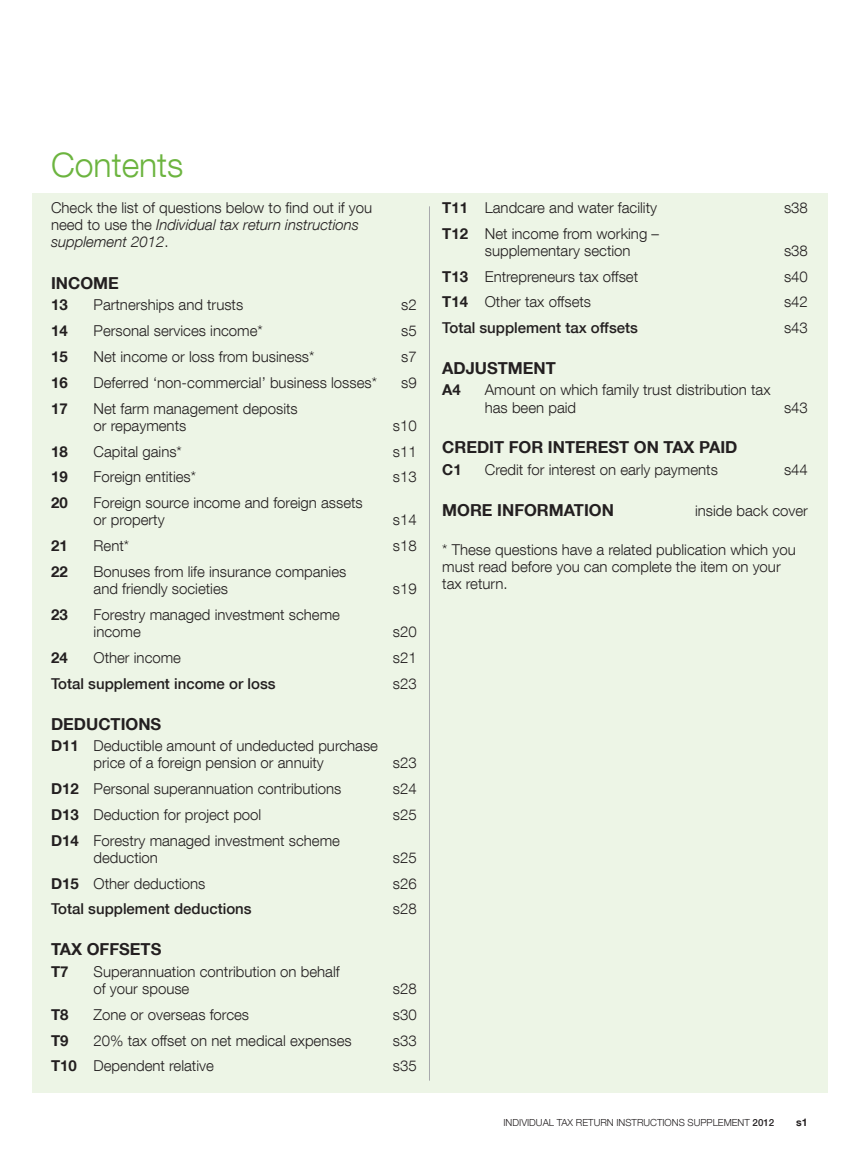
<style>
.page{position:relative;width:859px;height:1170px;background:#fff}
.page>*{position:absolute;margin:0;border:0;box-sizing:border-box;transform-origin:0 0}
.t1{font:300 33.75px "Helvetica Neue LT Com";color:#6cb43f}
.t2{font:700 16.5px "Helvetica Neue LT Com";color:#231f20}
.t3{font:300 15px/17.2px "Helvetica Neue LT Com";color:#231f20}
.t4{font:500 15px "Helvetica Neue LT Com";color:#231f20}
.t5{font:700 15px "Helvetica Neue LT Com";color:#231f20}
.t6{font:700 10.5px "Helvetica Neue LT Com";color:#231f20}
.t7{font:300 9.75px "Helvetica Neue LT Com";color:#231f20}
.s1{font-style:italic}
.s2{font-weight:700}
.s3{font-weight:500}
</style>
<div class="page">
<div style="left:32px;top:193px;width:795px;height:900px;background:#edf5e6"></div>
<hr style="left:429px;top:206px;width:1px;height:874px;background:#a8a9ad">
<h1 class="t1" style="left:51px;top:144px;width:134px">Contents</h1>
<p class="t3" style="left:51px;top:198px;width:323px">Check the list of questions below to find out if you need to use the <span class="s1">Individual tax return instructions supplement 2012</span>.</p>
<p class="t2" style="left:51px;top:272px;width:69px">INCOME</p>
<p class="t5" style="left:51px;top:295px;width:18px">13</p>
<p class="t3" style="left:94px;top:296px;width:151px">Partnerships and trusts</p>
<p class="t3" style="left:401px;top:296px;width:17px">s2</p>
<p class="t5" style="left:51px;top:321px;width:18px">14</p>
<p class="t3" style="left:94px;top:322px;width:171px">Personal services income*</p>
<p class="t3" style="left:401px;top:322px;width:17px">s5</p>
<p class="t5" style="left:51px;top:347px;width:18px">15</p>
<p class="t3" style="left:94px;top:348px;width:222px">Net income or loss from business*</p>
<p class="t3" style="left:401px;top:348px;width:17px">s7</p>
<p class="t5" style="left:51px;top:373px;width:18px">16</p>
<p class="t3" style="left:94px;top:373px;width:285px">Deferred ‘non‑commercial’ business losses*</p>
<p class="t3" style="left:401px;top:373px;width:17px">s9</p>
<p class="t5" style="left:51px;top:398px;width:18px">17</p>
<p class="t3" style="left:94px;top:399px;width:206px">Net farm management deposits or repayments</p>
<p class="t3" style="left:393px;top:416px;width:25px">s10</p>
<p class="t5" style="left:51px;top:441px;width:18px">18</p>
<p class="t3" style="left:94px;top:442px;width:90px">Capital gains*</p>
<p class="t3" style="left:393px;top:442px;width:25px">s11</p>
<p class="t5" style="left:51px;top:467px;width:18px">19</p>
<p class="t3" style="left:94px;top:468px;width:104px">Foreign entities*</p>
<p class="t3" style="left:393px;top:468px;width:25px">s13</p>
<p class="t5" style="left:51px;top:493px;width:18px">20</p>
<p class="t3" style="left:94px;top:494px;width:271px">Foreign source income and foreign assets or property</p>
<p class="t3" style="left:393px;top:511px;width:25px">s14</p>
<p class="t5" style="left:51px;top:536px;width:18px">21</p>
<p class="t3" style="left:94px;top:537px;width:37px">Rent*</p>
<p class="t3" style="left:393px;top:537px;width:25px">s18</p>
<p class="t5" style="left:51px;top:562px;width:18px">22</p>
<p class="t3" style="left:94px;top:562px;width:254px">Bonuses from life insurance companies and friendly societies</p>
<p class="t3" style="left:393px;top:580px;width:25px">s19</p>
<p class="t5" style="left:51px;top:605px;width:18px">23</p>
<p class="t3" style="left:94px;top:605px;width:248px">Forestry managed investment scheme income</p>
<p class="t3" style="left:393px;top:623px;width:25px">s20</p>
<p class="t5" style="left:51px;top:648px;width:18px">24</p>
<p class="t3" style="left:94px;top:648px;width:89px">Other income</p>
<p class="t3" style="left:393px;top:648px;width:25px">s21</p>
<p class="t4" style="left:51px;top:674px;width:226px">Total supplement income or loss</p>
<p class="t3" style="left:393px;top:674px;width:25px">s23</p>
<p class="t2" style="left:51px;top:713px;width:112px">DEDUCTIONS</p>
<p class="t3" style="left:94px;top:736px;width:286px;text-indent:-43px"><span class="s2">D11</span> Deductible amount of undeducted purchase price of a foreign pension or annuity</p>
<p class="t3" style="left:393px;top:754px;width:25px">s23</p>
<p class="t3" style="left:51px;top:779px;width:292px"><span class="s2">D12</span> Personal superannuation contributions</p>
<p class="t3" style="left:393px;top:779px;width:25px">s24</p>
<p class="t3" style="left:51px;top:805px;width:212px"><span class="s2">D13</span> Deduction for project pool</p>
<p class="t3" style="left:393px;top:805px;width:25px">s25</p>
<p class="t3" style="left:94px;top:831px;width:248px;text-indent:-43px"><span class="s2">D14</span> Forestry managed investment scheme deduction</p>
<p class="t3" style="left:393px;top:848px;width:25px">s25</p>
<p class="t3" style="left:51px;top:874px;width:156px"><span class="s2">D15</span> Other deductions</p>
<p class="t3" style="left:393px;top:874px;width:25px">s26</p>
<p class="t4" style="left:51px;top:900px;width:202px">Total supplement deductions</p>
<p class="t3" style="left:393px;top:900px;width:25px">s28</p>
<p class="t2" style="left:51px;top:938px;width:112px">TAX OFFSETS</p>
<p class="t5" style="left:51px;top:961px;width:19px">T7</p>
<p class="t3" style="left:94px;top:962px;width:248px">Superannuation contribution on behalf of your spouse</p>
<p class="t3" style="left:393px;top:979px;width:25px">s28</p>
<p class="t5" style="left:51px;top:1004px;width:19px">T8</p>
<p class="t3" style="left:94px;top:1005px;width:157px">Zone or overseas forces</p>
<p class="t3" style="left:393px;top:1005px;width:25px">s30</p>
<p class="t5" style="left:51px;top:1030px;width:19px">T9</p>
<p class="t3" style="left:94px;top:1031px;width:260px">20% tax offset on net medical expenses</p>
<p class="t3" style="left:393px;top:1031px;width:25px">s33</p>
<p class="t3" style="left:51px;top:1056px;width:164px"><span class="s2">T10</span> Dependent relative</p>
<p class="t3" style="left:393px;top:1056px;width:25px">s35</p>
<p class="t3" style="left:442px;top:198px;width:216px"><span class="s2">T11</span> Landcare and water facility</p>
<p class="t3" style="left:784px;top:198px;width:25px">s38</p>
<p class="t3" style="left:485px;top:224px;width:176px;text-indent:-43px"><span class="s2">T12</span> Net income from working – supplementary section</p>
<p class="t3" style="left:784px;top:241px;width:25px">s38</p>
<p class="t3" style="left:442px;top:267px;width:197px"><span class="s2">T13</span> Entrepreneurs tax offset</p>
<p class="t3" style="left:784px;top:267px;width:25px">s40</p>
<p class="t3" style="left:442px;top:293px;width:150px"><span class="s2">T14</span> Other tax offsets</p>
<p class="t3" style="left:784px;top:293px;width:25px">s42</p>
<p class="t4" style="left:442px;top:319px;width:197px">Total supplement tax offsets</p>
<p class="t3" style="left:784px;top:319px;width:25px">s43</p>
<p class="t2" style="left:442px;top:357px;width:115px">ADJUSTMENT</p>
<p class="t5" style="left:442px;top:380px;width:20px">A4</p>
<p class="t3" style="left:485px;top:381px;width:287px">Amount on which family trust distribution tax has been paid</p>
<p class="t3" style="left:784px;top:398px;width:25px">s43</p>
<p class="t2" style="left:442px;top:437px;width:297px">CREDIT FOR INTEREST ON TAX PAID</p>
<p class="t5" style="left:442px;top:460px;width:21px">C1</p>
<p class="t3" style="left:485px;top:460px;width:235px">Credit for interest on early payments</p>
<p class="t3" style="left:784px;top:460px;width:25px">s44</p>
<p class="t2" style="left:442px;top:499px;width:173px">MORE INFORMATION</p>
<p class="t3" style="left:695px;top:501px;width:114px">inside back cover</p>
<p class="t3" style="left:442px;top:540px;width:355px">* These questions have a related publication which you must read before you can complete the item on your tax return.</p>
<p class="t7" style="left:503px;top:1116px;width:272px">INDIVIDUAL TAX RETURN INSTRUCTIONS SUPPLEMENT <span class="s3">2012</span></p>
<p class="t6" style="left:796px;top:1115px;width:13px">s1</p>
</div>
